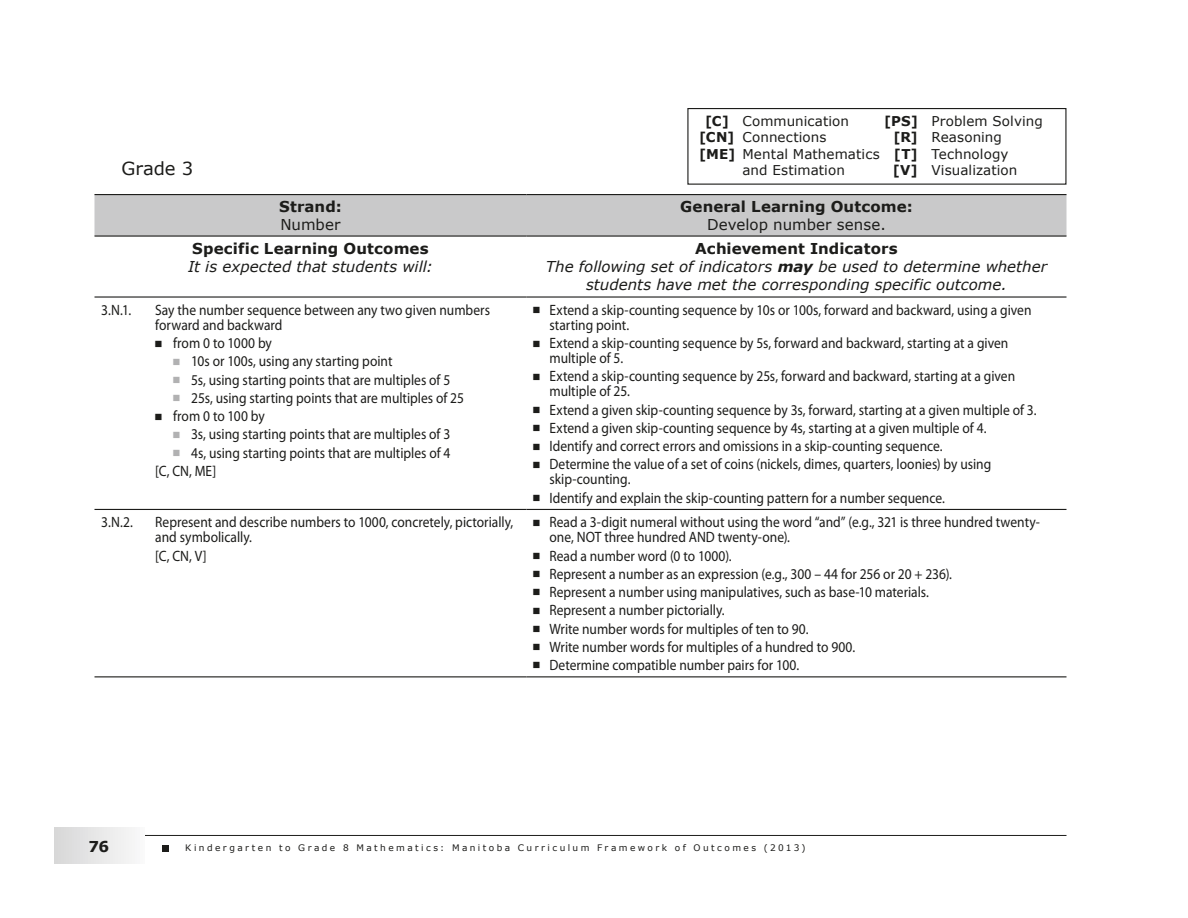
<style>
.page{position:relative;width:1188px;height:918px;background:#fff}
.page>*{position:absolute;margin:0;border:0;box-sizing:border-box;transform-origin:0 0}
.Head_C{font:18px "Verdana";letter-spacing:-.005em;color:#1c1c1a}
.Table_Bullet_A{font:15px/15px "Myriad Pro";color:#1c1c1a;scale:.9 1}
.Table_Head_B{font:italic 15px/18px "Verdana";color:#1c1c1a;text-align:center}
.Table_Head_A{font:700 15px "Verdana";letter-spacing:.005em;color:#1c1c1a}
.Table_Head_B-2{font:15px "Verdana";letter-spacing:.005em;color:#1c1c1a}
.t1{font:13.5px "Verdana";letter-spacing:.005em;color:#1c1c1a}
.t2{font:9px "Verdana";letter-spacing:.27em;color:#1c1c1a}
.s1{font-weight:700}
</style>
<div class="page">
<hr style="left:54px;top:835px;width:1012px;height:1px;background:#1c1c1a">
<div style="left:54px;top:827px;width:90px;height:37px;background:linear-gradient(to right,#d7d7d7,#f9f9f9)"></div>
<div style="left:162px;top:845px;width:7px;height:7px;background:#1c1c1a"></div>
<div style="left:94px;top:195px;width:972px;height:40px;background:#c9c9ca"></div>
<hr style="left:94px;top:194px;width:432px;height:1px;background:#1c1c1a">
<hr style="left:526px;top:194px;width:540px;height:1px;background:#1c1c1a">
<hr style="left:94px;top:235px;width:432px;height:2px;background:#1c1c1a">
<hr style="left:526px;top:235px;width:540px;height:2px;background:#1c1c1a">
<hr style="left:94px;top:296px;width:432px;height:2px;background:#1c1c1a">
<hr style="left:526px;top:296px;width:540px;height:2px;background:#1c1c1a">
<hr style="left:94px;top:509px;width:432px;height:1px;background:#1c1c1a">
<hr style="left:526px;top:509px;width:540px;height:1px;background:#1c1c1a">
<hr style="left:94px;top:676px;width:432px;height:1px;background:#1c1c1a">
<hr style="left:526px;top:676px;width:540px;height:1px;background:#1c1c1a">
<div style="left:687px;top:108px;width:379px;height:77px;border:1px solid #1c1c1a"></div>
<p class="Head_C" style="left:122px;top:157px;width:73px">Grade 3</p>
<p class="t1" style="left:705px;top:113px;width:145px"><span class="s1">[C]</span> Communication</p>
<p class="t1" style="left:884px;top:113px;width:160px"><span class="s1">[PS]</span> Problem Solving</p>
<p class="t1" style="left:699px;top:129px;width:129px"><span class="s1">[CN]</span> Connections</p>
<p class="t1" style="left:894px;top:129px;width:110px"><span class="s1">[R]</span> Reasoning</p>
<p class="t1" style="left:699px;top:145px;width:311px"><span class="s1">[ME]</span> Mental Mathematics <span class="s1">[T]</span> Technology</p>
<p class="t1" style="left:742px;top:161px;width:104px">and Estimation</p>
<p class="t1" style="left:893px;top:161px;width:126px"><span class="s1">[V]</span> Visualization</p>
<p class="Table_Head_A" style="left:279px;top:197px;width:64px">Strand:</p>
<p class="Table_Head_B-2" style="left:280px;top:215px;width:62px">Number</p>
<p class="Table_Head_A" style="left:680px;top:197px;width:234px">General Learning Outcome:</p>
<p class="Table_Head_B-2" style="left:707px;top:215px;width:180px">Develop number sense.</p>
<p class="Table_Head_A" style="left:192px;top:239px;width:238px">Specific Learning Outcomes</p>
<p class="Table_Head_B" style="left:188px;top:257px;width:246px">It is expected that students will:</p>
<p class="Table_Head_A" style="left:695px;top:239px;width:204px">Achievement Indicators</p>
<p class="Table_Head_B" style="left:546px;top:257px;width:503px">The following set of indicators <span class="s1">may</span> be used to determine whether students have met the corresponding specific outcome.</p>
<p class="Table_Bullet_A" style="left:101px;top:302px;width:35px">3.N.1.</p>
<p class="Table_Bullet_A" style="left:155px;top:302px;width:374px">Say the number sequence between any two given numbers forward and backward</p>
<p class="Table_Bullet_A" style="left:155px;top:335px;width:131px">■ from 0 to 1000 by</p>
<p class="Table_Bullet_A" style="left:173px;top:354px;width:245px"><sup>■</sup> 10s or 100s, using any starting point</p>
<p class="Table_Bullet_A" style="left:173px;top:372px;width:309px"><sup>■</sup> 5s, using starting points that are multiples of 5</p>
<p class="Table_Bullet_A" style="left:173px;top:390px;width:325px"><sup>■</sup> 25s, using starting points that are multiples of 25</p>
<p class="Table_Bullet_A" style="left:155px;top:408px;width:123px">■ from 0 to 100 by</p>
<p class="Table_Bullet_A" style="left:173px;top:427px;width:309px"><sup>■</sup> 3s, using starting points that are multiples of 3</p>
<p class="Table_Bullet_A" style="left:173px;top:445px;width:310px"><sup>■</sup> 4s, using starting points that are multiples of 4</p>
<p class="Table_Bullet_A" style="left:155px;top:463px;width:69px">[C, CN, ME]</p>
<p class="Table_Bullet_A" style="left:549px;top:302px;width:537px">Extend a skip-counting sequence by 10s or 100s, forward and backward, using a given starting point.</p>
<p class="Table_Bullet_A" style="left:549px;top:335px;width:511px">Extend a skip-counting sequence by 5s, forward and backward, starting at a given multiple of 5.</p>
<p class="Table_Bullet_A" style="left:549px;top:369px;width:519px">Extend a skip-counting sequence by 25s, forward and backward, starting at a given multiple of 25.</p>
<p class="Table_Bullet_A" style="left:549px;top:402px;width:543px">Extend a given skip-counting sequence by 3s, forward, starting at a given multiple of 3.</p>
<p class="Table_Bullet_A" style="left:549px;top:420px;width:487px">Extend a given skip-counting sequence by 4s, starting at a given multiple of 4.</p>
<p class="Table_Bullet_A" style="left:549px;top:438px;width:438px">Identify and correct errors and omissions in a skip-counting sequence.</p>
<p class="Table_Bullet_A" style="left:549px;top:457px;width:492px">Determine the value of a set of coins (nickels, dimes, quarters, loonies) by using skip‑counting.</p>
<p class="Table_Bullet_A" style="left:549px;top:490px;width:441px">Identify and explain the skip-counting pattern for a number sequence.</p>
<p class="Table_Bullet_A" style="left:101px;top:515px;width:37px">3.N.2.</p>
<p class="Table_Bullet_A" style="left:155px;top:515px;width:399px">Represent and describe numbers to 1000, concretely, pictorially, and symbolically.</p>
<p class="Table_Bullet_A" style="left:155px;top:548px;width:59px">[C, CN, V]</p>
<p class="Table_Bullet_A" style="left:549px;top:515px;width:547px">Read a 3-digit numeral without using the word “and” (e.g., 321 is three hundred twenty&shy;one, NOT three hundred AND twenty-one).</p>
<p class="Table_Bullet_A" style="left:549px;top:548px;width:204px">Read a number word (0 to 1000).</p>
<p class="Table_Bullet_A" style="left:549px;top:566px;width:449px">Represent a number as an expression (e.g., 300 – 44 for 256 or 20 + 236).</p>
<p class="Table_Bullet_A" style="left:549px;top:584px;width:423px">Represent a number using manipulatives, such as base-10 materials.</p>
<p class="Table_Bullet_A" style="left:549px;top:603px;width:196px">Represent a number pictorially.</p>
<p class="Table_Bullet_A" style="left:549px;top:621px;width:289px">Write number words for multiples of ten to 90.</p>
<p class="Table_Bullet_A" style="left:549px;top:639px;width:341px">Write number words for multiples of a hundred to 900.</p>
<p class="Table_Bullet_A" style="left:549px;top:657px;width:279px">Determine compatible number pairs for 100.</p>
<p class="Table_Head_A" style="left:88px;top:837px;width:22px">76</p>
<p class="t2" style="left:185px;top:842px;width:622px">Kindergarten to Grade 8 Mathematics: Manitoba Curriculum Framework of Outcomes (2013)</p>
</div>
